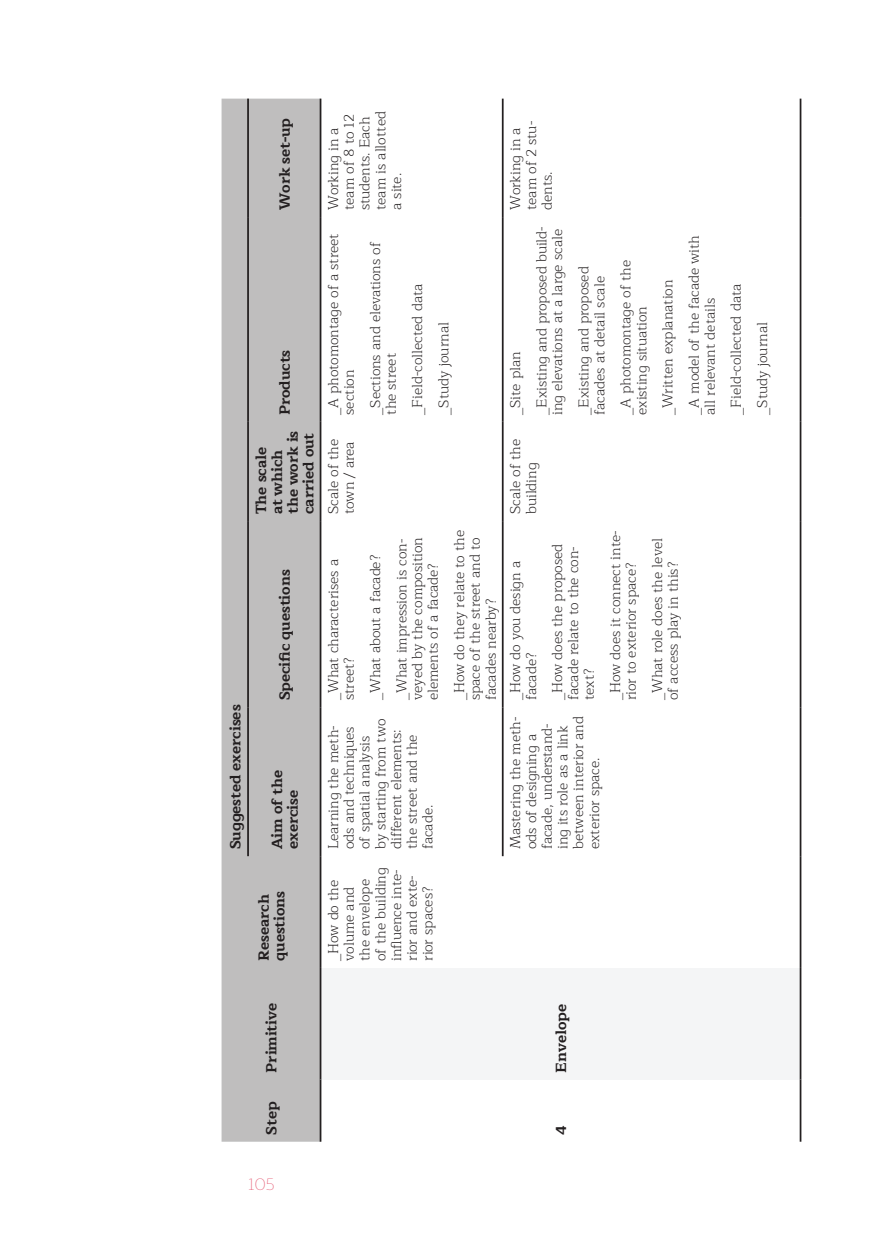
<style>
.page{position:relative;width:874px;height:1241px;background:#fff}
.page>*{position:absolute;margin:0;border:0;box-sizing:border-box;transform-origin:0 0}
.t1{font:200 16.62px "Maitree";color:#e6657c}
.Table_normal{font:700 14.88px/15.8px "Maitree";color:#231f20}
.Table_normal-2{font:300 14px/15.8px "Maitree";color:#231f20}
</style>
<div class="page">
<div style="left:221px;top:99px;width:98px;height:1042px;background:#bfbebe"></div>
<div style="left:320px;top:967px;width:480px;height:112px;background:#f4f5f6"></div>
<hr style="left:247px;top:707px;width:2px;height:149px;background:#231f20">
<hr style="left:247px;top:521px;width:2px;height:186px;background:#231f20">
<hr style="left:247px;top:422px;width:2px;height:99px;background:#231f20">
<hr style="left:247px;top:217px;width:2px;height:205px;background:#231f20">
<hr style="left:247px;top:99px;width:2px;height:118px;background:#231f20">
<hr style="left:319px;top:1079px;width:2px;height:62px;background:#231f20">
<hr style="left:319px;top:967px;width:2px;height:112px;background:#231f20">
<hr style="left:319px;top:856px;width:2px;height:111px;background:#231f20">
<hr style="left:319px;top:707px;width:2px;height:149px;background:#231f20">
<hr style="left:319px;top:521px;width:2px;height:186px;background:#231f20">
<hr style="left:319px;top:422px;width:2px;height:99px;background:#231f20">
<hr style="left:319px;top:217px;width:2px;height:205px;background:#231f20">
<hr style="left:319px;top:99px;width:2px;height:118px;background:#231f20">
<hr style="left:501px;top:707px;width:2px;height:149px;background:#231f20">
<hr style="left:501px;top:521px;width:2px;height:186px;background:#231f20">
<hr style="left:501px;top:422px;width:2px;height:99px;background:#231f20">
<hr style="left:501px;top:217px;width:2px;height:205px;background:#231f20">
<hr style="left:501px;top:99px;width:2px;height:118px;background:#231f20">
<hr style="left:799px;top:1079px;width:2px;height:62px;background:#231f20">
<hr style="left:799px;top:967px;width:2px;height:112px;background:#231f20">
<hr style="left:799px;top:856px;width:2px;height:111px;background:#231f20">
<hr style="left:799px;top:707px;width:2px;height:149px;background:#231f20">
<hr style="left:799px;top:521px;width:2px;height:186px;background:#231f20">
<hr style="left:799px;top:422px;width:2px;height:99px;background:#231f20">
<hr style="left:799px;top:217px;width:2px;height:205px;background:#231f20">
<hr style="left:799px;top:99px;width:2px;height:118px;background:#231f20">
<p class="Table_normal" style="left:277px;top:210px;width:94px;rotate:-90deg">Work set-up</p>
<p class="Table_normal" style="left:277px;top:415px;width:67px;rotate:-90deg">Products</p>
<p class="Table_normal" style="left:253px;top:514px;width:85px;rotate:-90deg">The scale at which the work is carried out</p>
<p class="Table_normal" style="left:227px;top:849px;width:146px;rotate:-90deg">Suggested exercises</p>
<p class="Table_normal" style="left:277px;top:700px;width:132px;rotate:-90deg">Specific questions</p>
<p class="Table_normal" style="left:269px;top:849px;width:81px;rotate:-90deg">Aim of the exercise</p>
<p class="Table_normal" style="left:255px;top:960px;width:71px;rotate:-90deg">Research questions</p>
<p class="Table_normal-2" style="left:325px;top:210px;width:100px;rotate:-90deg">Working in a team of 8 to 12 students. Each team is allotted a site.</p>
<p class="Table_normal-2" style="left:325px;top:415px;width:183px;rotate:-90deg">_A photomontage of a street section</p>
<p class="Table_normal-2" style="left:367px;top:415px;width:174px;rotate:-90deg">_Sections and elevations of the street</p>
<p class="Table_normal-2" style="left:325px;top:514px;width:77px;rotate:-90deg">Scale of the town / area</p>
<p class="Table_normal-2" style="left:409px;top:415px;width:132px;rotate:-90deg">_Field-collected data</p>
<p class="Table_normal-2" style="left:436px;top:415px;width:94px;rotate:-90deg">_Study journal</p>
<p class="Table_normal-2" style="left:325px;top:700px;width:142px;rotate:-90deg">_What characterises a street?</p>
<p class="Table_normal-2" style="left:367px;top:700px;width:147px;rotate:-90deg">_What about a facade?</p>
<p class="Table_normal-2" style="left:394px;top:700px;width:164px;text-align:justify;rotate:-90deg">_What impression is con&shy;veyed by the composition elements of a facade?</p>
<p class="Table_normal-2" style="left:451px;top:700px;width:172px;rotate:-90deg">_How do they relate to the space of the street and to facades nearby?</p>
<p class="Table_normal-2" style="left:325px;top:849px;width:132px;rotate:-90deg">Learning the meth&shy;ods and techniques of spatial analysis by starting from two different elements: the street and the facade.</p>
<p class="Table_normal-2" style="left:325px;top:960px;width:95px;rotate:-90deg">_How do the volume and the envelope of the building influence inte&shy;rior and exte&shy;rior spaces?</p>
<p class="Table_normal-2" style="left:507px;top:210px;width:90px;rotate:-90deg">Working in a team of 2 stu&shy;dents.</p>
<p class="Table_normal-2" style="left:507px;top:415px;width:65px;rotate:-90deg">_Site plan</p>
<p class="Table_normal-2" style="left:534px;top:415px;width:190px;rotate:-90deg">_Existing and proposed build&shy;ing elevations at a large scale</p>
<p class="Table_normal-2" style="left:507px;top:514px;width:77px;rotate:-90deg">Scale of the building</p>
<p class="Table_normal-2" style="left:576px;top:415px;width:150px;rotate:-90deg">_Existing and proposed facades at detail scale</p>
<p class="Table_normal-2" style="left:618px;top:415px;width:156px;rotate:-90deg">_A photomontage of the existing situation</p>
<p class="Table_normal-2" style="left:660px;top:415px;width:136px;rotate:-90deg">_Written explanation</p>
<p class="Table_normal-2" style="left:686px;top:415px;width:181px;rotate:-90deg">_A model of the facade with all relevant details</p>
<p class="Table_normal-2" style="left:507px;top:700px;width:141px;rotate:-90deg">_How do you design a facade?</p>
<p class="Table_normal-2" style="left:549px;top:700px;width:158px;rotate:-90deg">_How does the proposed facade relate to the con&shy;text?</p>
<p class="Table_normal-2" style="left:507px;top:849px;width:135px;rotate:-90deg">Mastering the meth&shy;ods of designing a facade, understand&shy;ing its role as a link between interior and exterior space.</p>
<p class="Table_normal-2" style="left:607px;top:700px;width:171px;rotate:-90deg">_How does it connect inte&shy;rior to exterior space?</p>
<p class="Table_normal-2" style="left:649px;top:700px;width:164px;rotate:-90deg">_What role does the level of access play in this?</p>
<p class="Table_normal-2" style="left:728px;top:415px;width:132px;rotate:-90deg">_Field-collected data</p>
<p class="Table_normal-2" style="left:754px;top:415px;width:94px;rotate:-90deg">_Study journal</p>
<p class="Table_normal" style="left:263px;top:1072px;width:71px;rotate:-90deg">Primitive</p>
<p class="Table_normal" style="left:263px;top:1134px;width:35px;rotate:-90deg">Step</p>
<p class="Table_normal" style="left:553px;top:1072px;width:70px;rotate:-90deg">Envelope</p>
<p class="Table_normal" style="left:553px;top:1134px;width:11px;rotate:-90deg">4</p>
<p class="t1" style="left:248px;top:1172px;width:28px">105</p>
</div>
